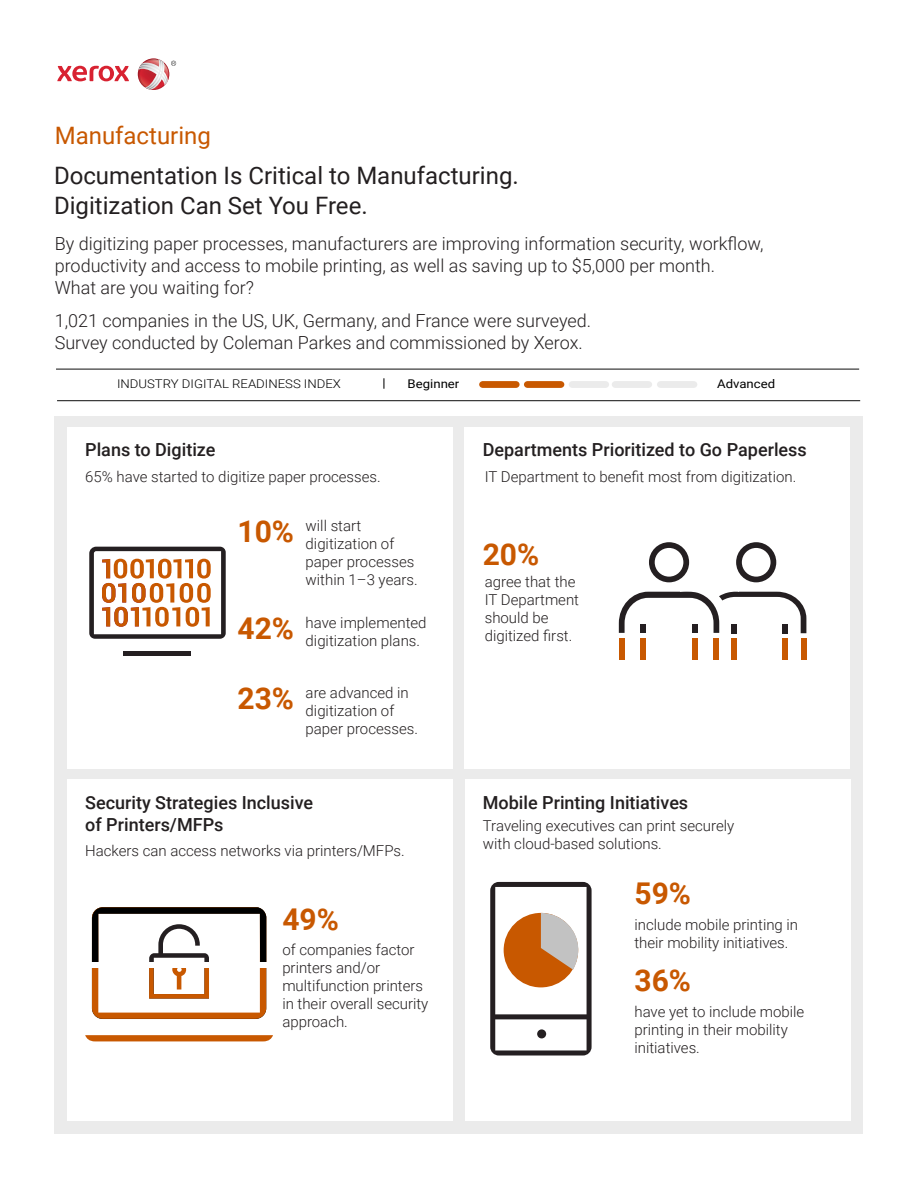
<style>
.page{position:relative;width:918px;height:1188px;background:#fff}
.page>*{position:absolute;margin:0;border:0;box-sizing:border-box;transform-origin:0 0}
.t1{font:700 30px "Roboto";color:#c85800}
.t2{font:24px/30px "Roboto";color:#231f20}
.t3{font:24px "Roboto";color:#c85800}
.t4{font:300 18px/21.6px "Roboto";color:#231f20}
.t5{font:500 18px/21.6px "Roboto";color:#231f20}
.t6{font:300 15px/18px "Roboto";color:#231f20}
.t7{font:300 12px "Roboto";color:#000;scale:1.1 1}
.t8{font:12px "Roboto";color:#000;scale:1.1 1}
</style>
<div class="page">
<svg style="left:57px;top:66px;width:72px;height:15px"></svg>
<svg style="left:138px;top:59px;width:38px;height:31px"></svg>
<hr style="left:56px;top:369px;width:803px;height:1px;background:#000">
<hr style="left:57px;top:400px;width:803px;height:1px;background:#000">
<div style="left:569px;top:381px;width:40px;height:7px;background:#ebebeb;border-radius:4px"></div>
<div style="left:612px;top:381px;width:40px;height:7px;background:#ebebeb;border-radius:4px"></div>
<div style="left:657px;top:381px;width:40px;height:7px;background:#ebebeb;border-radius:4px"></div>
<div style="left:524px;top:381px;width:40px;height:7px;background:#c85800;border-radius:4px"></div>
<div style="left:479px;top:381px;width:41px;height:7px;background:#c85800;border-radius:4px"></div>
<div style="left:55px;top:417px;width:808px;height:717px;background:#ebebeb"></div>
<div style="left:67px;top:428px;width:385px;height:341px;background:#fff"></div>
<div style="left:465px;top:428px;width:385px;height:341px;background:#fff"></div>
<div style="left:68px;top:780px;width:385px;height:341px;background:#fff"></div>
<div style="left:465px;top:780px;width:385px;height:341px;background:#fff"></div>
<div style="left:124px;top:651px;width:67px;height:5px;background:#241f21"></div>
<svg style="left:89px;top:547px;width:137px;height:92px"></svg>
<svg style="left:736px;top:542px;width:40px;height:40px"></svg>
<svg style="left:649px;top:542px;width:40px;height:40px"></svg>
<div style="left:619px;top:638px;width:6px;height:22px;background:#c85800"></div>
<div style="left:714px;top:638px;width:5px;height:22px;background:#c85800"></div>
<div style="left:640px;top:638px;width:6px;height:22px;background:#c85800"></div>
<div style="left:692px;top:638px;width:6px;height:22px;background:#c85800"></div>
<div style="left:801px;top:638px;width:5px;height:22px;background:#c85800"></div>
<svg style="left:619px;top:592px;width:187px;height:41px"></svg>
<div style="left:731px;top:638px;width:6px;height:22px;background:#c85800"></div>
<div style="left:731px;top:624px;width:6px;height:9px;background:#241f21"></div>
<div style="left:783px;top:638px;width:5px;height:22px;background:#c85800"></div>
<div style="left:783px;top:624px;width:5px;height:9px;background:#241f21"></div>
<svg style="left:85px;top:1035px;width:188px;height:6px"></svg>
<svg style="left:92px;top:907px;width:174px;height:112px"></svg>
<div style="left:90px;top:963px;width:178px;height:5px;background:#fff"></div>
<svg style="left:490px;top:882px;width:102px;height:174px"></svg>
<p class="t3" style="left:55px;top:118px;width:158px">Manufacturing</p>
<p class="t2" style="left:54px;top:159px;width:466px">Documentation Is Critical to Manufacturing.<br>Digitization Can Set You Free.</p>
<p class="t4" style="left:55px;top:232px;width:710px">By digitizing paper processes, manufacturers are improving information security, workflow, productivity and access to mobile printing, as well as saving up to $5,000 per month.<br>What are you waiting for?</p>
<p class="t4" style="left:55px;top:309px;width:538px">1,021 companies in the US, UK, Germany, and France were surveyed.<br>Survey conducted by Coleman Parkes and commissioned by Xerox.</p>
<p class="t7" style="left:117px;top:375px;width:205px">INDUSTRY DIGITAL READINESS INDEX</p>
<p class="t8" style="left:408px;top:375px;width:49px">Beginner</p>
<p class="t8" style="left:717px;top:375px;width:54px">Advanced</p>
<p class="t5" style="left:85px;top:438px;width:132px">Plans to Digitize</p>
<p class="t6" style="left:85px;top:467px;width:297px">65% have started to digitize paper processes.</p>
<p class="t1" style="left:237px;top:510px;width:58px">10%</p>
<p class="t6" style="left:306px;top:516px;width:114px">will start digitization of paper processes within 1–3 years.</p>
<p class="t1" style="left:237px;top:607px;width:58px">42%</p>
<p class="t6" style="left:306px;top:613px;width:122px">have implemented digitization plans.</p>
<p class="t1" style="left:237px;top:678px;width:58px">23%</p>
<p class="t6" style="left:306px;top:683px;width:114px">are advanced in digitization of paper processes.</p>
<p class="t5" style="left:483px;top:438px;width:326px">Departments Prioritized to Go Paperless</p>
<p class="t6" style="left:485px;top:467px;width:313px">IT Department to benefit most from digitization.</p>
<p class="t1" style="left:483px;top:533px;width:58px">20%</p>
<p class="t6" style="left:485px;top:572px;width:96px">agree that the<br>IT Department should be digitized first.</p>
<p class="t5" style="left:85px;top:791px;width:230px">Security Strategies Inclusive of Printers/MFPs</p>
<p class="t5" style="left:483px;top:791px;width:207px">Mobile Printing Initiatives</p>
<p class="t6" style="left:483px;top:816px;width:253px">Traveling executives can print securely with cloud-based solutions.</p>
<p class="t6" style="left:85px;top:841px;width:321px">Hackers can access networks via printers/MFPs.</p>
<p class="t1" style="left:282px;top:898px;width:58px">49%</p>
<p class="t6" style="left:282px;top:940px;width:148px">of companies factor printers and/or multifunction printers in their overall security approach.</p>
<p class="t1" style="left:634px;top:872px;width:58px">59%</p>
<p class="t6" style="left:634px;top:915px;width:165px">include mobile printing in their mobility initiatives.</p>
<p class="t1" style="left:634px;top:960px;width:58px">36%</p>
<p class="t6" style="left:634px;top:1002px;width:171px">have yet to include mobile printing in their mobility initiatives.</p>
</div>
